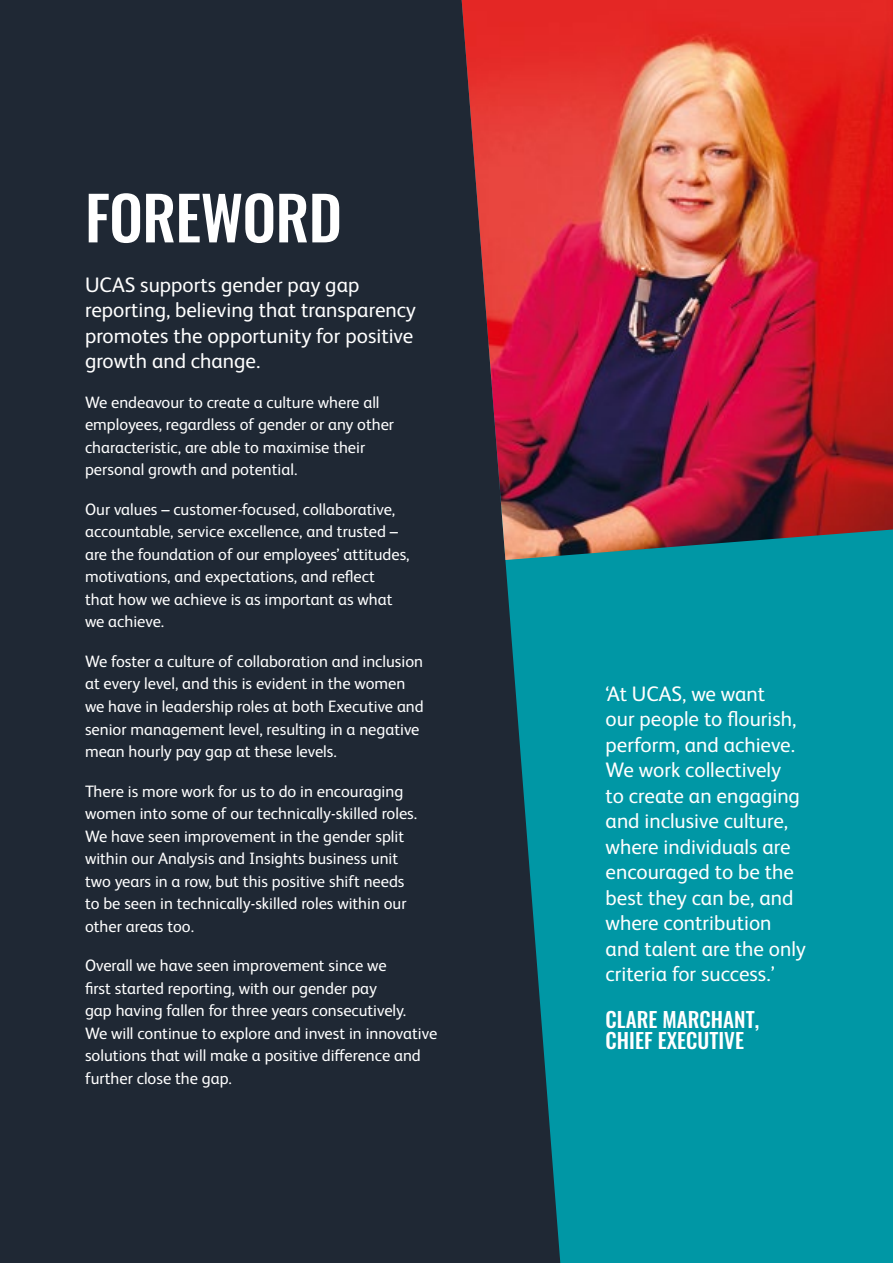
<style>
.page{position:relative;width:893px;height:1263px;background:#1f2834}
.page>*{position:absolute;margin:0;border:0;box-sizing:border-box;transform-origin:0 0}
.t1{font:500 60px "Oswald";letter-spacing:-.01em;color:#fff}
.t2{font:21px/25.5px "FS Albert Pro";color:#fff}
.t3{font:500 21px/21px "Oswald";color:#fff}
.t4{font:16.5px/22.5px "FS Albert Pro";color:#fff}
</style>
<div class="page">
<svg style="left:505px;top:560px;width:388px;height:703px;background:#028e9c"></svg>
<img style="left:462px;top:0;width:431px;height:560px">
<h1 class="t1" style="left:85px;top:187px;width:259px">FOREWORD</h1>
<p class="t2" style="left:85px;top:270px;width:332px">UCAS supports gender pay gap reporting, believing that transparency promotes the opportunity for positive growth and change.</p>
<p class="t4" style="left:85px;top:390px;width:311px">We endeavour to create a culture where all employees, regardless of gender or any other characteristic, are able to maximise their personal growth and potential.</p>
<p class="t4" style="left:85px;top:497px;width:326px">Our values – customer-focused, collaborative, accountable, service excellence, and trusted – are the foundation of our employees’ attitudes, motivations, and expectations, and reflect<br>that how we achieve is as important as what we achieve.</p>
<p class="t4" style="left:85px;top:649px;width:340px">We foster a culture of collaboration and inclusion at every level, and this is evident in the women we have in leadership roles at both Executive and senior management level, resulting in a negative mean hourly pay gap at these levels.</p>
<p class="t4" style="left:85px;top:778px;width:334px">There is more work for us to do in encouraging women into some of our technically-skilled roles.<br>We have seen improvement in the gender split within our Analysis and Insights business unit two years in a row, but this positive shift needs to be seen in technically-skilled roles within our other areas too.</p>
<p class="t4" style="left:85px;top:953px;width:354px">Overall we have seen improvement since we<br>first started reporting, with our gender pay<br>gap having fallen for three years consecutively.<br>We will continue to explore and invest in innovative solutions that will make a positive difference and further close the gap.</p>
<p class="t2" style="left:606px;top:679px;width:202px">‘At UCAS, we want<br>our people to flourish, perform, and achieve.<br>We work collectively<br>to create an engaging and inclusive culture, where individuals are encouraged to be the best they can be, and where contribution and talent are the only criteria for success.’</p>
<p class="t3" style="left:606px;top:1010px;width:155px">CLARE MARCHANT,<br>CHIEF EXECUTIVE</p>
</div>
